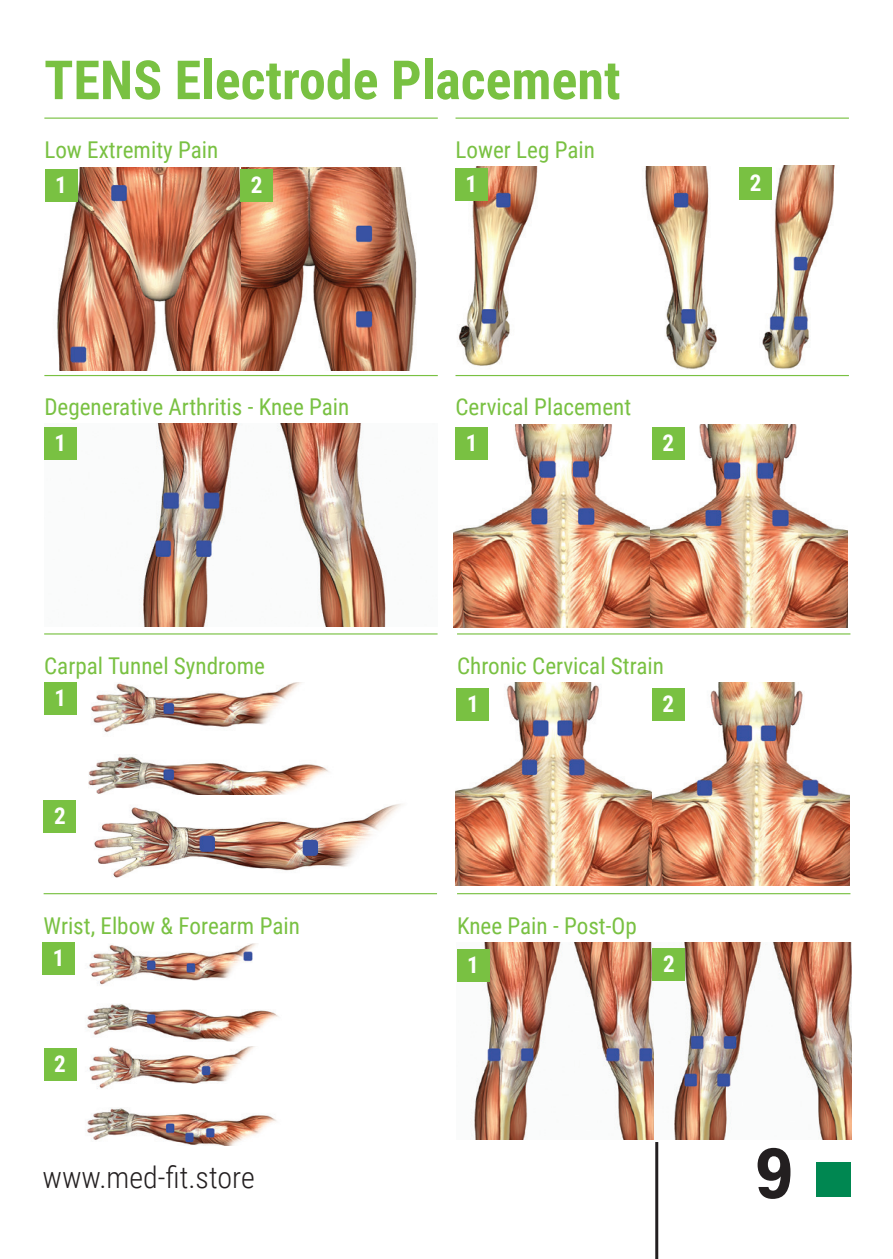
<style>
.page{position:relative;width:893px;height:1259px;background:#fff}
.page>*{position:absolute;margin:0;border:0;box-sizing:border-box;transform-origin:0 0}
.t1{font:700 72px "Coolvetica Rg";color:#231f20}
.t2{font:700 54px "Roboto Condensed";color:#79c142}
.t3{font:300 30px "Roboto Condensed";color:#231f20}
.Paragraph_Style_2{font:23.1px "Roboto Condensed";color:#79c142}
.Paragraph_Style_1{font:23.1px "Roboto Condensed";color:#79c142}
.Paragraph_Style_1-2{font:700 23.1px "Roboto Condensed";color:#fff}
</style>
<div class="page">
<div style="left:816px;top:1162px;width:34px;height:34px;background:#008751"></div>
<hr style="left:655px;top:1142px;width:3px;height:117px;background:#231f20">
<img style="left:457px;top:942px;width:394px;height:197px">
<img style="left:456px;top:682px;width:393px;height:203px">
<img style="left:454px;top:424px;width:393px;height:204px">
<img style="left:140px;top:423px;width:246px;height:204px">
<img style="left:45px;top:167px;width:372px;height:203px">
<hr style="left:44px;top:118px;width:394px;height:1px;background:#79c142">
<div style="left:45px;top:169px;width:32px;height:32px;background:#79c142"></div>
<hr style="left:44px;top:375px;width:394px;height:1px;background:#79c142">
<div style="left:44px;top:427px;width:33px;height:33px;background:#79c142"></div>
<hr style="left:455px;top:118px;width:394px;height:1px;background:#79c142">
<hr style="left:455px;top:375px;width:394px;height:1px;background:#79c142">
<div style="left:455px;top:427px;width:33px;height:33px;background:#79c142"></div>
<div style="left:652px;top:427px;width:32px;height:33px;background:#79c142"></div>
<div style="left:652px;top:688px;width:32px;height:32px;background:#79c142"></div>
<hr style="left:44px;top:633px;width:394px;height:1px;background:#79c142">
<hr style="left:44px;top:893px;width:393px;height:1px;background:#79c142">
<div style="left:653px;top:948px;width:32px;height:32px;background:#79c142"></div>
<hr style="left:457px;top:893px;width:393px;height:1px;background:#79c142">
<hr style="left:457px;top:633px;width:393px;height:1px;background:#79c142">
<div style="left:457px;top:949px;width:32px;height:32px;background:#79c142"></div>
<div style="left:457px;top:688px;width:32px;height:32px;background:#79c142"></div>
<img style="left:455px;top:166px;width:262px;height:203px">
<img style="left:739px;top:166px;width:96px;height:203px">
<div style="left:455px;top:168px;width:32px;height:32px;background:#79c142"></div>
<div style="left:739px;top:167px;width:33px;height:32px;background:#79c142"></div>
<div style="left:241px;top:169px;width:32px;height:32px;background:#79c142"></div>
<img style="left:89px;top:682px;width:240px;height:113px">
<img style="left:94px;top:804px;width:308px;height:74px">
<div style="left:44px;top:682px;width:32px;height:32px;background:#79c142"></div>
<div style="left:44px;top:800px;width:32px;height:32px;background:#79c142"></div>
<div style="left:44px;top:1048px;width:32px;height:32px;background:#79c142"></div>
<div style="left:43px;top:942px;width:32px;height:33px;background:#79c142"></div>
<img style="left:86px;top:943px;width:193px;height:98px">
<img style="left:87px;top:1046px;width:190px;height:100px">
<p class="t2" style="left:44px;top:42px;width:578px">TENS Electrode Placement</p>
<p class="Paragraph_Style_2" style="left:44px;top:134px;width:175px">Low Extremity Pain</p>
<p class="Paragraph_Style_1-2" style="left:55px;top:168px;width:13px">1</p>
<p class="Paragraph_Style_2" style="left:455px;top:134px;width:141px">Lower Leg Pain</p>
<p class="Paragraph_Style_1-2" style="left:251px;top:168px;width:13px">2</p>
<p class="Paragraph_Style_1-2" style="left:465px;top:167px;width:13px">1</p>
<p class="Paragraph_Style_1-2" style="left:750px;top:166px;width:13px">2</p>
<p class="Paragraph_Style_2" style="left:44px;top:391px;width:307px">Degenerative Arthritis - Knee Pain</p>
<p class="Paragraph_Style_1-2" style="left:55px;top:427px;width:13px">1</p>
<p class="Paragraph_Style_2" style="left:44px;top:649px;width:222px">Carpal Tunnel Syndrome</p>
<p class="Paragraph_Style_1-2" style="left:54px;top:681px;width:13px">1</p>
<p class="Paragraph_Style_1-2" style="left:54px;top:799px;width:13px">2</p>
<p class="Paragraph_Style_1" style="left:44px;top:909px;width:258px">Wrist, Elbow &amp; Forearm Pain</p>
<p class="Paragraph_Style_1-2" style="left:53px;top:942px;width:13px">1</p>
<p class="Paragraph_Style_1-2" style="left:54px;top:1047px;width:13px">2</p>
<p class="t3" style="left:43px;top:1156px;width:214px">www.med-fit.store</p>
<p class="Paragraph_Style_2" style="left:455px;top:391px;width:177px">Cervical Placement</p>
<p class="Paragraph_Style_1-2" style="left:466px;top:427px;width:13px">1</p>
<p class="Paragraph_Style_1-2" style="left:662px;top:427px;width:13px">2</p>
<p class="Paragraph_Style_2" style="left:457px;top:649px;width:208px">Chronic Cervical Strain</p>
<p class="Paragraph_Style_1-2" style="left:467px;top:687px;width:13px">1</p>
<p class="Paragraph_Style_1-2" style="left:662px;top:687px;width:13px">2</p>
<p class="Paragraph_Style_1" style="left:457px;top:909px;width:181px">Knee Pain - Post-Op</p>
<p class="Paragraph_Style_1-2" style="left:467px;top:948px;width:13px">1</p>
<p class="Paragraph_Style_1-2" style="left:663px;top:947px;width:13px">2</p>
<h1 class="t1" style="left:756px;top:1130px;width:37px">9</h1>
</div>
